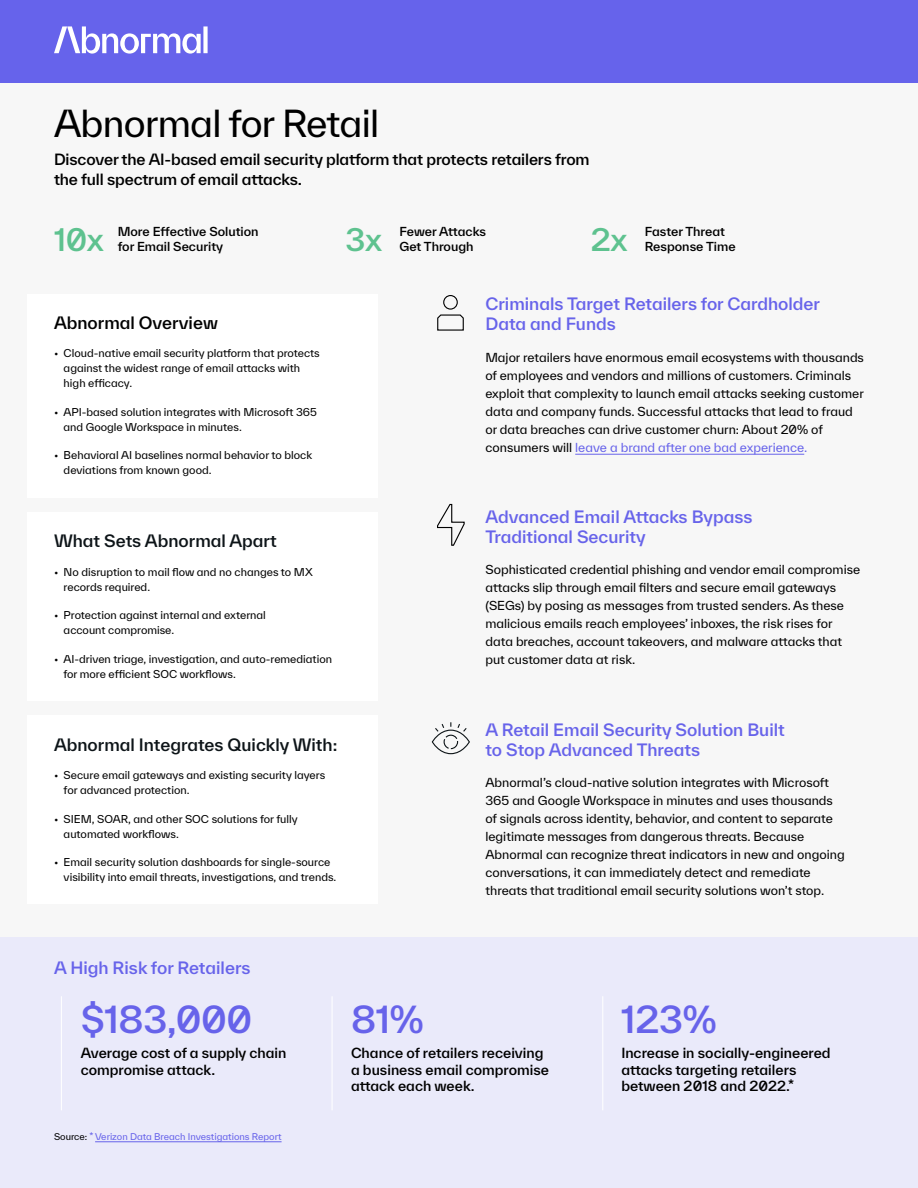
<style>
.page{position:relative;width:918px;height:1188px;background:#f7f7f7}
.page>*{position:absolute;margin:0;border:0;box-sizing:border-box;transform-origin:0 0}
.t1{font:36px "TWK Everett";letter-spacing:-.02em;color:#000}
.t2{font:500 36px "TWK Everett";letter-spacing:-.01em;color:#6763ea}
.t3{font:500 30px "TWK Everett";letter-spacing:-.01em;color:#5ec28f}
.t4{font:500 16.5px/19.8px "TWK Everett";color:#6763ea}
.t5{font:500 16.5px "TWK Everett";color:#0d1418}
.t6{font:500 16.5px "TWK Everett";color:#000}
.t7{font:500 15px/19.5px "TWK Everett";letter-spacing:-.01em;color:#000}
.t8{font:500 13.5px/16.5px "TWK Everett";color:#000}
.t9{font:12px/18px "TWK Everett";color:#000}
.t10{font:500 12px/15px "TWK Everett";color:#000}
.t11{font:10.5px/15px "TWK Everett";color:#000}
.t12{font:9px "TWK Everett";color:#6763ea}
.s1{color:#6763ea}
.s2{color:#000}
</style>
<div class="page">
<div style="left:0;top:0;width:918px;height:82px;background:#6663eb"></div>
<svg style="left:54px;top:26px;width:154px;height:28px"></svg>
<div style="left:27px;top:294px;width:351px;height:203px;background:#fff"></div>
<div style="left:27px;top:512px;width:351px;height:189px;background:#fff"></div>
<hr style="left:575px;top:454px;width:229px;height:1px;background:#6763ea">
<svg style="left:437px;top:503px;width:28px;height:43px"></svg>
<svg style="left:431px;top:722px;width:39px;height:33px"></svg>
<div style="left:27px;top:716px;width:351px;height:188px;background:#fff"></div>
<div style="left:0;top:938px;width:918px;height:250px;background:#eaeafa"></div>
<hr style="left:95px;top:1141px;width:187px;height:1px;background:#6763ea">
<hr style="left:602px;top:996px;width:1px;height:114px;background:#fff">
<hr style="left:332px;top:996px;width:1px;height:114px;background:#fff">
<hr style="left:61px;top:996px;width:1px;height:114px;background:#fff">
<svg style="left:437px;top:295px;width:27px;height:36px"></svg>
<h1 class="t1" style="left:54px;top:99px;width:327px">Abnormal for Retail</h1>
<p class="t7" style="left:54px;top:149px;width:537px">Discover the AI-based email security platform that protects retailers from the full spectrum of email attacks.</p>
<p class="t10" style="left:118px;top:224px;width:142px">More Effective Solution for Email Security</p>
<p class="t10" style="left:399px;top:224px;width:88px">Fewer Attacks<br>Get Through</p>
<p class="t10" style="left:645px;top:224px;width:82px">Faster Threat</p>
<h2 class="t3" style="left:54px;top:219px;width:51px">10x</h2>
<h2 class="t3" style="left:345px;top:219px;width:38px">3x</h2>
<h2 class="t3" style="left:591px;top:219px;width:38px">2x</h2>
<p class="t10" style="left:645px;top:239px;width:92px">Response Time</p>
<h3 class="t6" style="left:54px;top:311px;width:165px">Abnormal Overview</h3>
<p class="t11" style="left:64px;top:346px;width:258px;text-indent:-10px">• Cloud-native email security platform that protects against the widest range of email attacks with high efficacy.</p>
<p class="t11" style="left:63px;top:404px;width:255px;text-indent:-9px">• API-based solution integrates with Microsoft 365 and Google Workspace in minutes.</p>
<p class="t11" style="left:64px;top:448px;width:250px;text-indent:-10px">• Behavioral AI baselines normal behavior to block deviations from known good.</p>
<h3 class="t5" style="left:54px;top:530px;width:224px">What Sets Abnormal Apart</h3>
<p class="t11" style="left:64px;top:564px;width:251px;text-indent:-10px">• No disruption to mail flow and no changes to MX records required.</p>
<p class="t11" style="left:64px;top:608px;width:204px;text-indent:-10px">• Protection against internal and external account compromise.</p>
<p class="t11" style="left:63px;top:651px;width:270px;text-indent:-9px">• AI-driven triage, investigation, and auto-remediation for more efficient SOC workflows.</p>
<h3 class="t5" style="left:54px;top:733px;width:285px">Abnormal Integrates Quickly With:</h3>
<p class="t11" style="left:64px;top:768px;width:263px;text-indent:-10px">• Secure email gateways and existing security layers for advanced protection.</p>
<p class="t11" style="left:64px;top:811px;width:236px;text-indent:-10px">• SIEM, SOAR, and other SOC solutions for fully automated workflows.</p>
<p class="t11" style="left:64px;top:855px;width:274px;text-indent:-10px">• Email security solution dashboards for single-source visibility into email threats, investigations, and trends.</p>
<h3 class="t4" style="left:485px;top:294px;width:336px">Criminals Target Retailers for Cardholder<br>Data and Funds</h3>
<p class="t9" style="left:485px;top:348px;width:380px">Major retailers have enormous email ecosystems with thousands of employees and vendors and millions of customers. Criminals exploit that complexity to launch email attacks seeking customer data and company funds. Successful attacks that lead to fraud or data breaches can drive customer churn: About 20% of consumers will <span class="s1">leave a brand after one bad experience.</span></p>
<h3 class="t4" style="left:485px;top:507px;width:269px">Advanced Email Attacks Bypass<br>Traditional Security</h3>
<p class="t9" style="left:485px;top:561px;width:376px">Sophisticated credential phishing and vendor email compromise attacks slip through email filters and secure email gateways (SEGs) by posing as messages from trusted senders. As these malicious emails reach employees’ inboxes, the risk rises for data breaches, account takeovers, and malware attacks that put customer data at risk.</p>
<h3 class="t4" style="left:485px;top:720px;width:301px">A Retail Email Security Solution Built to Stop Advanced Threats</h3>
<p class="t9" style="left:485px;top:774px;width:361px">Abnormal’s cloud-native solution integrates with Microsoft 365 and Google Workspace in minutes and uses thousands of signals across identity, behavior, and content to separate legitimate messages from dangerous threats. Because Abnormal can recognize threat indicators in new and ongoing conversations, it can immediately detect and remediate threats that traditional email security solutions won’t stop.</p>
<h3 class="t4" style="left:54px;top:958px;width:198px">A High Risk for Retailers</h3>
<h1 class="t2" style="left:81px;top:994px;width:173px">$183,000</h1>
<p class="t8" style="left:81px;top:1045px;width:207px">Average cost of a supply chain compromise attack.</p>
<p class="t12" style="left:54px;top:1130px;width:229px"><span class="s2">Source:</span> * Verizon Data Breach Investigations Report</p>
<h1 class="t2" style="left:351px;top:994px;width:74px">81%</h1>
<h1 class="t2" style="left:621px;top:994px;width:97px">123%</h1>
<p class="t8" style="left:351px;top:1045px;width:200px">Chance of retailers receiving a business email compromise attack each week.</p>
<p class="t8" style="left:621px;top:1045px;width:211px">Increase in socially-engineered attacks targeting retailers between 2018 and 2022.*</p>
</div>
